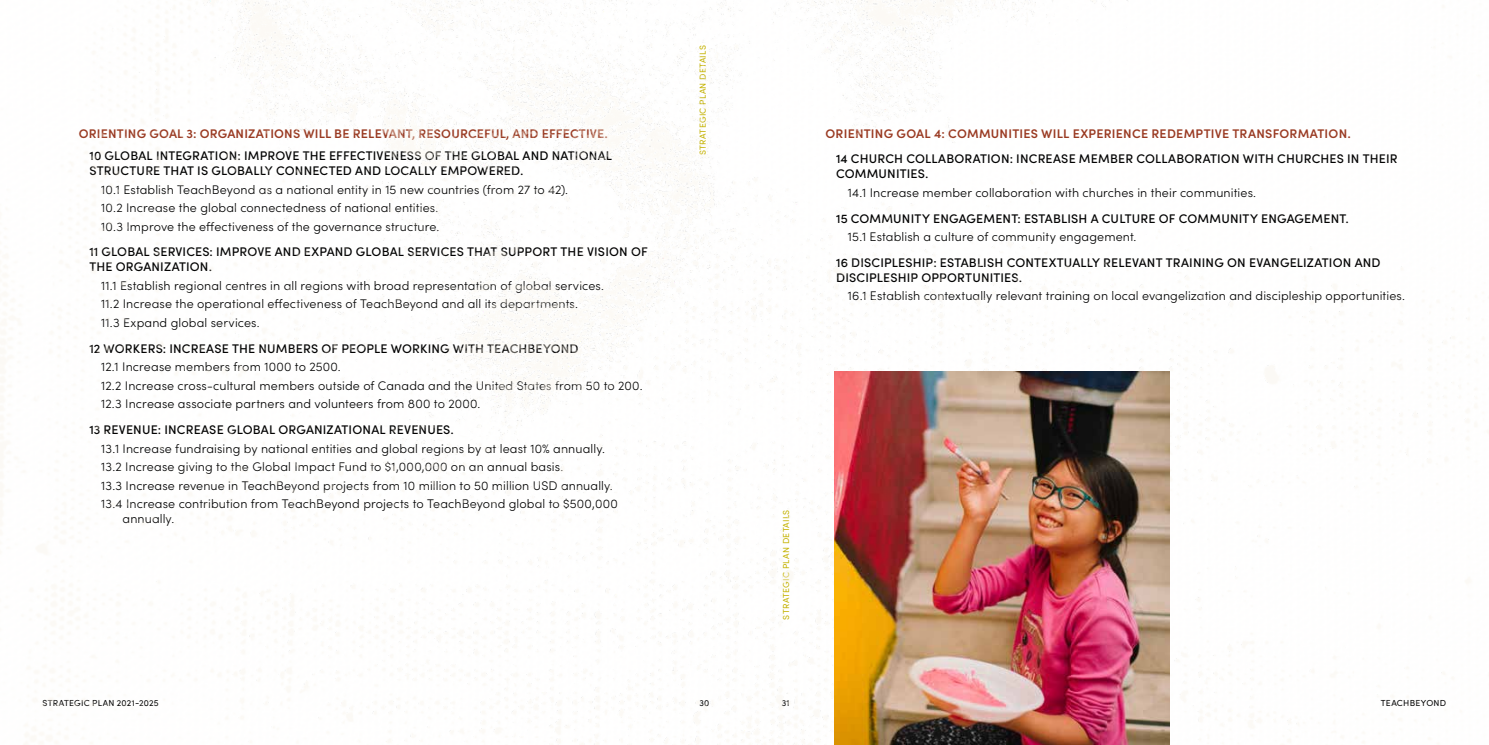
<style>
.page{position:relative;width:1489px;height:745px;background:#fff}
.page>*{position:absolute;margin:0;border:0;box-sizing:border-box;transform-origin:0 0}
.t1{font:300 12.5px/18.5px "Sofia Pro";letter-spacing:.01em;color:#000}
.t2{font:500 12.5px/15px "Sofia Pro";letter-spacing:.015em;color:#000}
.t3{font:600 12.5px "Sofia Pro";letter-spacing:.015em;color:#993921}
.t4{font:8.75px "Sofia Pro";color:#c4b200}
.t5{font:8.75px "Sofia Pro";letter-spacing:.03em;color:#000}
</style>
<div class="page">
<img style="left:0;top:0;width:1451px;height:744px">
<img style="left:834px;top:371px;width:335px;height:373px">
<p class="t3" style="left:79px;top:124px;width:530px">ORIENTING GOAL 3: ORGANIZATIONS WILL BE RELEVANT, RESOURCEFUL, AND EFFECTIVE.</p>
<p class="t2" style="left:89px;top:147px;width:524px">10 GLOBAL INTEGRATION: IMPROVE THE EFFECTIVENESS OF THE GLOBAL AND NATIONAL<br>STRUCTURE THAT IS GLOBALLY CONNECTED AND LOCALLY EMPOWERED.</p>
<p class="t1" style="left:101px;top:179px;width:468px">10.1 Establish TeachBeyond as a national entity in 15 new countries (from 27 to 42).<br>10.2 Increase the global connectedness of national entities.<br>10.3 Improve the effectiveness of the governance structure.</p>
<p class="t2" style="left:89px;top:243px;width:560px">11 GLOBAL SERVICES: IMPROVE AND EXPAND GLOBAL SERVICES THAT SUPPORT THE VISION OF<br>THE ORGANIZATION.</p>
<p class="t1" style="left:101px;top:275px;width:504px">11.1 Establish regional centres in all regions with broad representation of global services.<br>11.2 Increase the operational effectiveness of TeachBeyond and all its departments.<br>11.3 Expand global services.</p>
<p class="t2" style="left:89px;top:340px;width:490px">12 WORKERS: INCREASE THE NUMBERS OF PEOPLE WORKING WITH TEACHBEYOND</p>
<p class="t1" style="left:101px;top:356px;width:543px">12.1 Increase members from 1000 to 2500.<br>12.2 Increase cross-cultural members outside of Canada and the United States from 50 to 200.<br>12.3 Increase associate partners and volunteers from 800 to 2000.</p>
<p class="t2" style="left:89px;top:421px;width:366px">13 REVENUE: INCREASE GLOBAL ORGANIZATIONAL REVENUES.</p>
<p class="t1" style="left:101px;top:438px;width:518px">13.1 Increase fundraising by national entities and global regions by at least 10% annually.<br>13.2 Increase giving to the Global Impact Fund to $1,000,000 on an annual basis.<br>13.3 Increase revenue in TeachBeyond projects from 10 million to 50 million USD annually.<br>13.4 Increase contribution from TeachBeyond projects to TeachBeyond global to $500,000</p>
<p class="t1" style="left:122px;top:508px;width:53px">annually.</p>
<p class="t4" style="left:696px;top:155px;width:110px;rotate:-90deg">strategicplan details</p>
<p class="t5" style="left:43px;top:696px;width:117px">STRATEGIC PLAN 2021-2025</p>
<p class="t5" style="left:699px;top:696px;width:12px">30</p>
<p class="t3" style="left:825px;top:124px;width:527px">ORIENTING GOAL 4: COMMUNITIES WILL EXPERIENCE REDEMPTIVE TRANSFORMATION.</p>
<p class="t2" style="left:836px;top:151px;width:563px">14 CHURCH COLLABORATION: INCREASE MEMBER COLLABORATION WITH CHURCHES IN THEIR<br>COMMUNITIES.</p>
<p class="t1" style="left:847px;top:182px;width:409px">14.1 Increase member collaboration with churches in their communities.</p>
<p class="t2" style="left:836px;top:210px;width:514px">15 COMMUNITY ENGAGEMENT: ESTABLISH A CULTURE OF COMMUNITY ENGAGEMENT.</p>
<p class="t1" style="left:847px;top:227px;width:290px">15.1 Establish a culture of community engagement.</p>
<p class="t2" style="left:836px;top:254px;width:546px">16 DISCIPLESHIP: ESTABLISH CONTEXTUALLY RELEVANT TRAINING ON EVANGELIZATION AND<br>DISCIPLESHIP OPPORTUNITIES.</p>
<p class="t1" style="left:847px;top:286px;width:558px">16.1 Establish contextually relevant training on local evangelization and discipleship opportunities.</p>
<p class="t4" style="left:779px;top:619px;width:110px;rotate:-90deg">strategicplan details</p>
<p class="t5" style="left:781px;top:696px;width:9px">31</p>
<p class="t5" style="left:1380px;top:696px;width:67px">TEACHBEYOND</p>
</div>
